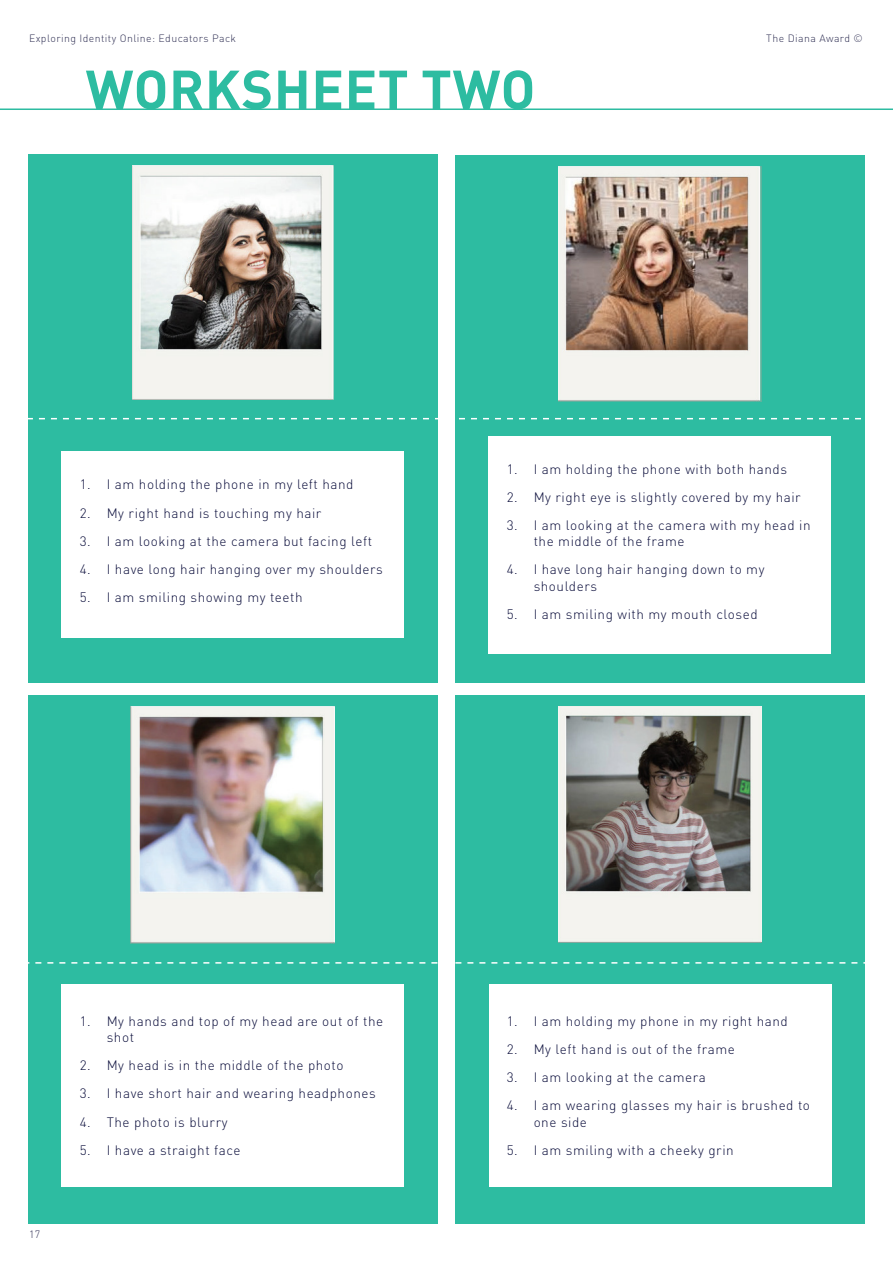
<style>
.page{position:relative;width:893px;height:1263px;background:#fff}
.page>*{position:absolute;margin:0;border:0;box-sizing:border-box;transform-origin:0 0}
.t1{font:700 54px "DIN Pro";letter-spacing:.01em;color:#2dbca1}
.t2{font:300 13.5px/16.2px "DIN Pro";letter-spacing:.04em;color:#090c3a}
.t3{font:300 10.5px "DIN Pro";letter-spacing:.04em;color:#2f2f53}
</style>
<div class="page">
<div style="left:28px;top:695px;width:409px;height:528px;background:#2dbca1"></div>
<div style="left:455px;top:695px;width:410px;height:528px;background:#2dbca1"></div>
<div style="left:455px;top:155px;width:410px;height:527px;background:#2dbca1"></div>
<div style="left:28px;top:154px;width:409px;height:528px;background:#2dbca1"></div>
<hr style="left:0;top:108px;width:893px;height:2px;background:#2dbca1">
<img style="left:132px;top:165px;width:202px;height:235px">
<img style="left:559px;top:166px;width:202px;height:235px">
<img style="left:558px;top:706px;width:203px;height:236px">
<img style="left:131px;top:706px;width:204px;height:237px">
<svg style="left:28px;top:418px;width:833px;height:1px"></svg>
<svg style="left:28px;top:962px;width:837px;height:2px"></svg>
<div style="left:62px;top:452px;width:342px;height:186px;background:#fff"></div>
<div style="left:489px;top:436px;width:342px;height:218px;background:#fff"></div>
<div style="left:61px;top:984px;width:342px;height:203px;background:#fff"></div>
<div style="left:489px;top:984px;width:342px;height:203px;background:#fff"></div>
<p class="t3" style="left:29px;top:30px;width:209px">Exploring Identity Online: Educators Pack</p>
<p class="t1" style="left:86px;top:47px;width:451px">WORKSHEET TWO</p>
<p class="t3" style="left:766px;top:30px;width:98px">The Diana Award ©</p>
<p class="t2" style="left:80px;top:475px;width:275px">1. I am holding the phone in my left hand</p>
<p class="t2" style="left:80px;top:504px;width:243px">2. My right hand is touching my hair</p>
<p class="t2" style="left:80px;top:532px;width:294px">3. I am looking at the camera but facing left</p>
<p class="t2" style="left:80px;top:560px;width:304px">4. I have long hair hanging over my shoulders</p>
<p class="t2" style="left:80px;top:588px;width:224px">5. I am smiling showing my teeth</p>
<p class="t2" style="left:507px;top:460px;width:282px">1. I am holding the phone with both hands</p>
<p class="t2" style="left:507px;top:488px;width:296px">2. My right eye is slightly covered by my hair</p>
<p class="t2" style="left:534px;top:516px;width:278px;text-indent:-27px">3. I am looking at the camera with my head in the middle of the frame</p>
<p class="t2" style="left:534px;top:561px;width:232px;text-indent:-27px">4. I have long hair hanging down to my shoulders</p>
<p class="t2" style="left:507px;top:605px;width:252px">5. I am smiling with my mouth closed</p>
<p class="t3" style="left:29px;top:1226px;width:13px">17</p>
<p class="t2" style="left:107px;top:1012px;width:278px;text-indent:-27px">1. My hands and top of my head are out of the shot</p>
<p class="t2" style="left:80px;top:1056px;width:265px">2. My head is in the middle of the photo</p>
<p class="t2" style="left:80px;top:1084px;width:297px">3. I have short hair and wearing headphones</p>
<p class="t2" style="left:80px;top:1113px;width:149px">4. The photo is blurry</p>
<p class="t2" style="left:80px;top:1141px;width:162px">5. I have a straight face</p>
<p class="t2" style="left:507px;top:1012px;width:283px">1. I am holding my phone in my right hand</p>
<p class="t2" style="left:507px;top:1040px;width:230px">2. My left hand is out of the frame</p>
<p class="t2" style="left:507px;top:1068px;width:201px">3. I am looking at the camera</p>
<p class="t2" style="left:534px;top:1096px;width:278px;text-indent:-27px">4. I am wearing glasses my hair is brushed to one side</p>
<p class="t2" style="left:507px;top:1141px;width:229px">5. I am smiling with a cheeky grin</p>
</div>
